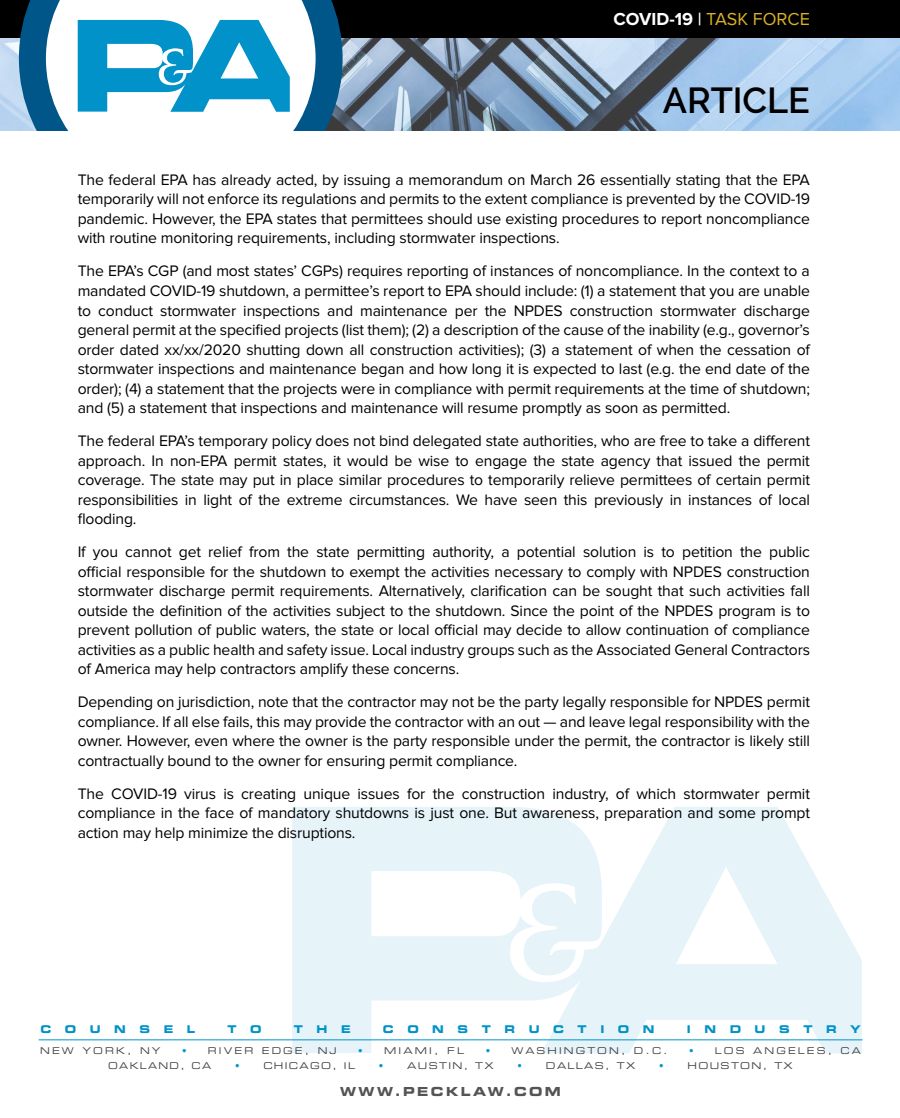
<style>
.page{position:relative;width:900px;height:1118px;background:#fff}
.page>*{position:absolute;margin:0;border:0;box-sizing:border-box;transform-origin:0 0}
.t1{font:600 36px "Raleway";color:#000}
.t2{font:18px "Proxima Nova";color:#dab028}
.t3{font:15.75px/19.5px "Proxima Nova";letter-spacing:-.01em;color:#000;text-align:justify}
.t4{font:12.45px "Eurostile Bold Extended Two";letter-spacing:.2em;color:#545456;scale:.96 1}
.t5{font:10.65px "Eurostile Bold Extended Two";color:#0092c8;scale:.96 1}
.t6{font:9.3px "Eurostile LT Std Ex 2";letter-spacing:.235em;color:#414042;scale:.96 1}
.t7{font:9.3px "Eurostile LT Std Ex 2";letter-spacing:.145em;color:#414042}
.t8{font:9.3px "Eurostile LT Std Ex 2";letter-spacing:.145em;color:#414042;scale:.96 1}
.t9{font:9.3px "Eurostile LT Std Ex 2";letter-spacing:.235em;color:#414042}
.t10{font:9.3px "Eurostile LT Std Ex 2";color:#0099cd;scale:.96 1}
.s1{font-weight:700;color:#fff}
.s2{font-weight:600;color:#fff}
.s3{color:#0099cd}
</style>
<div class="page">
<img style="left:0;top:38px;width:900px;height:93px">
<div style="left:0;top:0;width:900px;height:38px;background:#000"></div>
<svg style="left:292px;top:807px;width:249px;height:246px;fill:#e6f4f9"></svg>
<svg style="left:541px;top:807px;width:321px;height:246px;fill:#e6f4f9"></svg>
<svg style="left:510px;top:883px;width:94px;height:99px"></svg>
<svg style="left:19px;top:0;width:324px;height:131px"></svg>
<svg style="left:78px;top:20px;width:212px;height:92px"></svg>
<hr style="left:39px;top:1039px;width:823px;height:1px;background:#0092c8">
<p class="t2" style="left:613px;top:9px;width:198px"><span class="s1">COVID-19</span> <span class="s2">|</span> TASK FORCE</p>
<h1 class="t1" style="left:663px;top:80px;width:149px">ARTICLE</h1>
<p class="t3" style="left:78px;top:170px;width:734px">The federal EPA has already acted, by issuing a memorandum on March 26 essentially stating that the EPA temporarily will not enforce its regulations and permits to the extent compliance is prevented by the COVID-19 pandemic. However, the EPA states that permittees should use existing procedures to report noncompliance with routine monitoring requirements, including stormwater inspections.</p>
<p class="t3" style="left:78px;top:262px;width:734px">The EPA’s CGP (and most states’ CGPs) requires reporting of instances of noncompliance. In the context to a mandated COVID-19 shutdown, a permittee’s report to EPA should include: (1) a statement that you are unable to conduct stormwater inspections and maintenance per the NPDES construction stormwater discharge general permit at the specified projects (list them); (2) a description of the cause of the inability (e.g., governor’s order dated xx/xx/2020 shutting down all construction activities); (3) a statement of when the cessation of stormwater inspections and maintenance began and how long it is expected to last (e.g. the end date of the order); (4) a statement that the projects were in compliance with permit requirements at the time of shutdown; and (5) a statement that inspections and maintenance will resume promptly as soon as permitted.</p>
<p class="t3" style="left:78px;top:431px;width:734px">The federal EPA’s temporary policy does not bind delegated state authorities, who are free to take a different approach. In non-EPA permit states, it would be wise to engage the state agency that issued the permit coverage. The state may put in place similar procedures to temporarily relieve permittees of certain permit responsibilities in light of the extreme circumstances. We have seen this previously in instances of local flooding.</p>
<p class="t3" style="left:78px;top:542px;width:734px">If you cannot get relief from the state permitting authority, a potential solution is to petition the public official responsible for the shutdown to exempt the activities necessary to comply with NPDES construction stormwater discharge permit requirements. Alternatively, clarification can be sought that such activities fall outside the definition of the activities subject to the shutdown. Since the point of the NPDES program is to prevent pollution of public waters, the state or local official may decide to allow continuation of compliance activities as a public health and safety issue. Local industry groups such as the Associated General Contractors of America may help contractors amplify these concerns.</p>
<p class="t3" style="left:78px;top:692px;width:734px">Depending on jurisdiction, note that the contractor may not be the party legally responsible for NPDES permit compliance. If all else fails, this may provide the contractor with an out — and leave legal responsibility with the owner. However, even where the owner is the party responsible under the permit, the contractor is likely still contractually bound to the owner for ensuring permit compliance.</p>
<p class="t3" style="left:78px;top:784px;width:734px">The COVID-19 virus is creating unique issues for the construction industry, of which stormwater permit compliance in the face of mandatory shutdowns is just one. But awareness, preparation and some prompt action may help minimize the disruptions.</p>
<p class="t5" style="left:40px;top:1021px;width:13px">C</p>
<p class="t5" style="left:65px;top:1021px;width:13px">O</p>
<p class="t5" style="left:90px;top:1021px;width:13px">U</p>
<p class="t5" style="left:114px;top:1021px;width:14px">N</p>
<p class="t5" style="left:140px;top:1021px;width:13px">S</p>
<p class="t5" style="left:164px;top:1021px;width:12px">E</p>
<p class="t5" style="left:187px;top:1021px;width:10px">L</p>
<p class="t5" style="left:228px;top:1021px;width:11px">T</p>
<p class="t5" style="left:250px;top:1021px;width:13px">O</p>
<p class="t5" style="left:294px;top:1021px;width:11px">T</p>
<p class="t5" style="left:317px;top:1021px;width:13px">H</p>
<p class="t5" style="left:341px;top:1021px;width:12px">E</p>
<p class="t5" style="left:383px;top:1021px;width:13px">C</p>
<p class="t5" style="left:407px;top:1021px;width:13px">O</p>
<p class="t5" style="left:432px;top:1021px;width:14px">N</p>
<p class="t5" style="left:458px;top:1021px;width:13px">S</p>
<p class="t5" style="left:482px;top:1021px;width:11px">T</p>
<p class="t5" style="left:504px;top:1021px;width:13px">R</p>
<p class="t5" style="left:529px;top:1021px;width:13px">U</p>
<p class="t5" style="left:553px;top:1021px;width:13px">C</p>
<p class="t5" style="left:578px;top:1021px;width:11px">T</p>
<p class="t5" style="left:600px;top:1021px;width:6px">I</p>
<p class="t5" style="left:618px;top:1021px;width:13px">O</p>
<p class="t5" style="left:643px;top:1021px;width:14px">N</p>
<p class="t5" style="left:687px;top:1021px;width:6px">I</p>
<p class="t5" style="left:704px;top:1021px;width:14px">N</p>
<p class="t5" style="left:730px;top:1021px;width:13px">D</p>
<p class="t5" style="left:755px;top:1021px;width:13px">U</p>
<p class="t5" style="left:779px;top:1021px;width:13px">S</p>
<p class="t5" style="left:803px;top:1021px;width:11px">T</p>
<p class="t5" style="left:826px;top:1021px;width:13px">R</p>
<p class="t5" style="left:850px;top:1021px;width:13px">Y</p>
<p class="t6" style="left:40px;top:1044px;width:127px">NEW YORK, NY</p>
<p class="t6" style="left:182px;top:1044px;width:163px"><span class="s3">•</span> RIVER EDGE, NJ</p>
<p class="t9" style="left:358px;top:1044px;width:107px"><span class="s3">•</span> MIAMI, FL</p>
<p class="t6" style="left:486px;top:1044px;width:191px"><span class="s3">•</span> WASHINGTON, D.C.</p>
<p class="t6" style="left:689px;top:1044px;width:181px"><span class="s3">•</span> LOS ANGELES, CA</p>
<p class="t8" style="left:108px;top:1059px;width:109px">OAKLAND, CA</p>
<p class="t10" style="left:235px;top:1059px;width:6px">•</p>
<p class="t7" style="left:263px;top:1059px;width:93px">CHICAGO, IL</p>
<p class="t10" style="left:379px;top:1059px;width:6px">•</p>
<p class="t7" style="left:407px;top:1059px;width:88px">AUSTIN, TX</p>
<p class="t10" style="left:518px;top:1059px;width:6px">•</p>
<p class="t7" style="left:546px;top:1059px;width:91px">DALLAS, TX</p>
<p class="t10" style="left:659px;top:1059px;width:6px">•</p>
<p class="t7" style="left:688px;top:1059px;width:107px">HOUSTON, TX</p>
<p class="t4" style="left:340px;top:1082px;width:231px">WWW.PECKLAW.COM</p>
</div>
